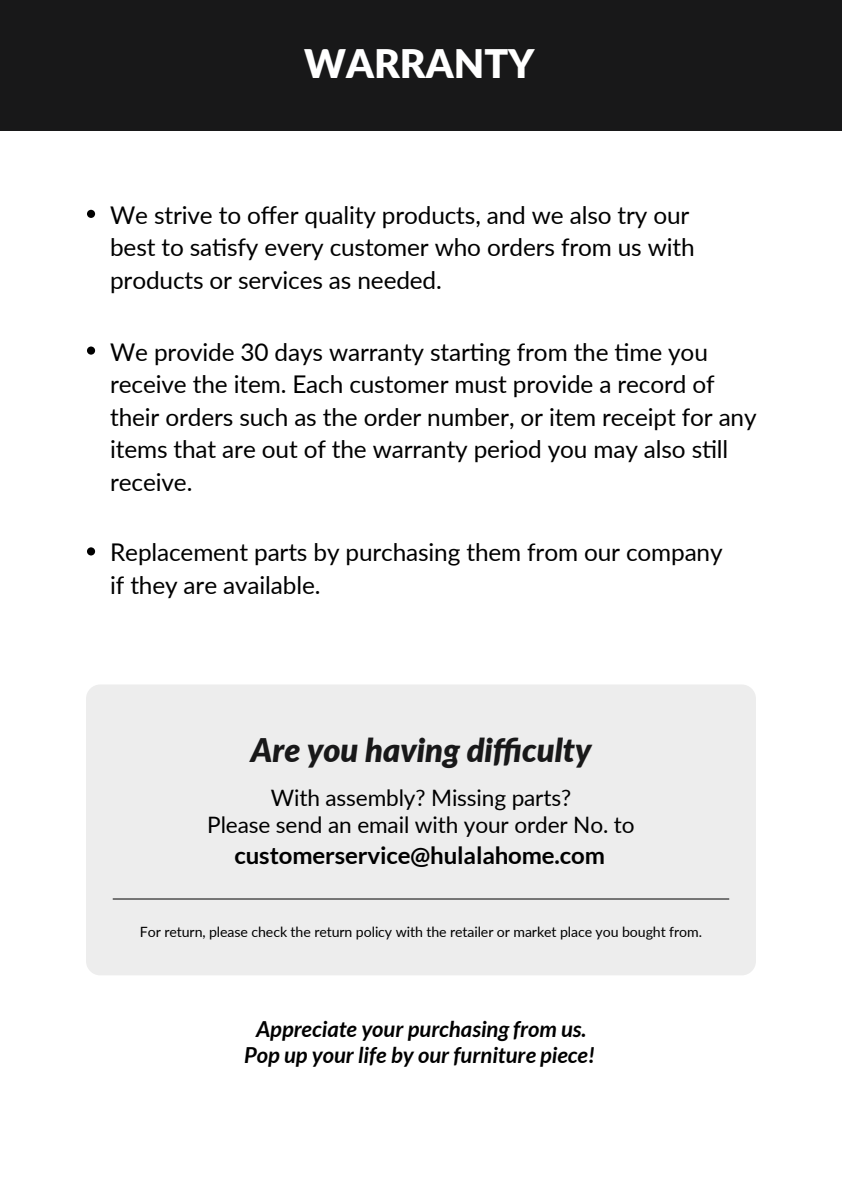
<style>
.page{position:relative;width:842px;height:1191px;background:#fff}
.page>*{position:absolute;margin:0;border:0;box-sizing:border-box;transform-origin:0 0}
.t1{font:900 39.4px "Lato";color:#fff}
.t2{font:italic 900 32.6px "Lato";color:#181819}
.t3{font:24.4px/32.6px "Lato";letter-spacing:-.005em;color:#000}
.t4{font:700 24px "Lato";letter-spacing:-.005em;color:#000}
.t5{font:22.6px/26.8px "Lato";letter-spacing:-.005em;color:#000;text-align:center}
.t6{font:italic 700 22px/26.8px "Lato";color:#000;text-align:center}
.t7{font:14.2px "Lato";letter-spacing:-.005em;color:#000}
</style>
<div class="page">
<div style="left:87px;top:210px;width:8px;height:8px;background:#000;border-radius:50%"></div>
<div style="left:87px;top:346px;width:8px;height:9px;background:#000;border-radius:50%"></div>
<div style="left:87px;top:547px;width:8px;height:8px;background:#000;border-radius:50%"></div>
<div style="left:0;top:0;width:842px;height:130px;background:#181819"></div>
<div style="left:86px;top:684px;width:670px;height:291px;background:#ededed;border-radius:14px"></div>
<hr style="left:113px;top:898px;width:616px;height:1px;background:#000">
<h1 class="t1" style="left:304px;top:34px;width:232px">WARRANTY</h1>
<p class="t3" style="left:110px;top:198px;width:586px">We strive to offer quality products, and we also try our best to satisfy every customer who orders from us with products or services as needed.</p>
<p class="t3" style="left:110px;top:334px;width:648px">We provide 30 days warranty starting from the time you receive the item. Each customer must provide a record of their orders such as the order number, or item receipt for any items that are out of the warranty period you may also still receive.</p>
<p class="t3" style="left:110px;top:535px;width:614px">Replacement parts by purchasing them from our company if they are available.</p>
<h2 class="t2" style="left:251px;top:725px;width:342px">Are you having difficulty</h2>
<p class="t5" style="left:207px;top:783px;width:429px">With assembly? Missing parts?<br>Please send an email with your order No. to</p>
<p class="t4" style="left:234px;top:841px;width:372px">customerservice@hulalahome.com</p>
<p class="t7" style="left:140px;top:921px;width:563px">For return, please check the return policy with the retailer or market place you bought from.</p>
<p class="t6" style="left:244px;top:1015px;width:352px">Appreciate your purchasing from us.<br>Pop up your life by our furniture piece!</p>
</div>
